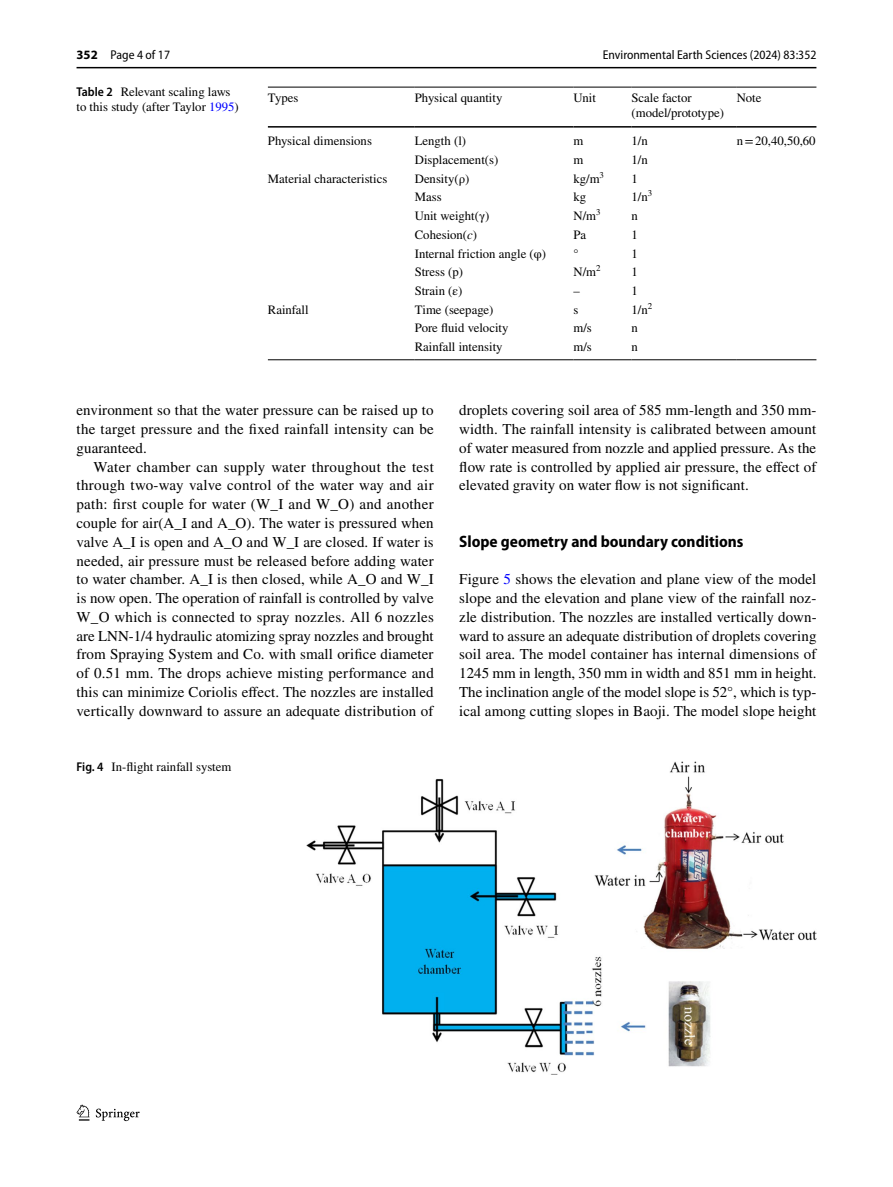
<style>
.page{position:relative;width:893px;height:1187px;background:#fff}
.page>*{position:absolute;margin:0;border:0;box-sizing:border-box;transform-origin:0 0}
.t1{font:700 semi-condensed 16.5px "Myriad Pro";color:#000}
.t2{font:15px/18.8px "STIX";letter-spacing:.005em;color:#000;text-align:justify}
.t3{font:12.75px/15px "STIX";color:#000}
.t4{font:semi-condensed 12.75px "Myriad Pro";color:#000}
.s1{font-weight:700;font-stretch:normal}
.s2{font-family:"Myriad Pro";font-weight:600;font-stretch:semi-condensed}
.s3{color:#00f}
.s4{font-style:italic}
</style>
<div class="page">
<hr style="left:77px;top:67px;width:739px;height:1px;background:#000">
<svg style="left:77px;top:1104px;width:12px;height:16px"></svg>
<svg style="left:96px;top:1108px;width:44px;height:12px"></svg>
<hr style="left:268px;top:87px;width:147px;height:1px;background:#000">
<hr style="left:268px;top:126px;width:147px;height:2px;background:#000">
<hr style="left:415px;top:87px;width:158px;height:1px;background:#000">
<hr style="left:415px;top:126px;width:158px;height:2px;background:#000">
<hr style="left:573px;top:87px;width:58px;height:1px;background:#000">
<hr style="left:573px;top:126px;width:58px;height:2px;background:#000">
<hr style="left:631px;top:87px;width:106px;height:1px;background:#000">
<hr style="left:631px;top:126px;width:106px;height:2px;background:#000">
<hr style="left:737px;top:87px;width:79px;height:1px;background:#000">
<hr style="left:737px;top:126px;width:79px;height:2px;background:#000">
<hr style="left:737px;top:359px;width:79px;height:1px;background:#000">
<hr style="left:268px;top:359px;width:147px;height:1px;background:#000">
<hr style="left:415px;top:359px;width:158px;height:1px;background:#000">
<hr style="left:573px;top:359px;width:58px;height:1px;background:#000">
<hr style="left:631px;top:359px;width:106px;height:1px;background:#000">
<img style="left:306px;top:761px;width:510px;height:312px">
<p class="t4" style="left:77px;top:48px;width:95px"><span class="s1">352</span> Page 4 of 17</p>
<p class="t4" style="left:603px;top:48px;width:215px">Environmental Earth Sciences (2024) 83:352</p>
<p class="t3" style="left:77px;top:85px;width:164px"><span class="s2">Table 2</span> Relevant scaling laws to this study (after Taylor <span class="s3">1995</span>)</p>
<p class="t3" style="left:268px;top:91px;width:32px">Types</p>
<p class="t3" style="left:415px;top:91px;width:89px">Physical quantity</p>
<p class="t3" style="left:573px;top:91px;width:24px">Unit</p>
<p class="t3" style="left:631px;top:91px;width:94px">Scale factor (model/prototype)</p>
<p class="t3" style="left:737px;top:91px;width:26px">Note</p>
<p class="t3" style="left:268px;top:134px;width:106px">Physical dimensions</p>
<p class="t3" style="left:415px;top:134px;width:53px">Length (l)</p>
<p class="t3" style="left:573px;top:134px;width:11px">m</p>
<p class="t3" style="left:631px;top:134px;width:18px">1/n</p>
<p class="t3" style="left:737px;top:134px;width:80px">n=20,40,50,60</p>
<p class="t3" style="left:415px;top:153px;width:85px">Displacement(s)</p>
<p class="t3" style="left:573px;top:153px;width:11px">m</p>
<p class="t3" style="left:631px;top:153px;width:18px">1/n</p>
<p class="t3" style="left:268px;top:172px;width:121px">Material characteristics</p>
<p class="t3" style="left:415px;top:172px;width:56px">Density(ρ)</p>
<p class="t3" style="left:573px;top:172px;width:32px">kg/m<sup>3</sup></p>
<p class="t3" style="left:631px;top:172px;width:8px">1</p>
<p class="t3" style="left:415px;top:190px;width:28px">Mass</p>
<p class="t3" style="left:573px;top:190px;width:14px">kg</p>
<p class="t3" style="left:631px;top:190px;width:22px">1/n<sup>3</sup></p>
<p class="t3" style="left:415px;top:209px;width:76px">Unit weight(γ)</p>
<p class="t3" style="left:573px;top:209px;width:29px">N/m<sup>3</sup></p>
<p class="t3" style="left:631px;top:209px;width:8px">n</p>
<p class="t3" style="left:415px;top:228px;width:64px">Cohesion(<span class="s4">c</span>)</p>
<p class="t3" style="left:573px;top:228px;width:14px">Pa</p>
<p class="t3" style="left:631px;top:228px;width:8px">1</p>
<p class="t3" style="left:415px;top:246px;width:133px">Internal friction angle (φ)</p>
<p class="t3" style="left:573px;top:246px;width:7px">°</p>
<p class="t3" style="left:631px;top:246px;width:8px">1</p>
<p class="t3" style="left:415px;top:265px;width:50px">Stress (p)</p>
<p class="t3" style="left:573px;top:265px;width:29px">N/m<sup>2</sup></p>
<p class="t3" style="left:631px;top:265px;width:8px">1</p>
<p class="t3" style="left:415px;top:284px;width:49px">Strain (ε)</p>
<p class="t3" style="left:573px;top:284px;width:8px">–</p>
<p class="t3" style="left:631px;top:284px;width:8px">1</p>
<p class="t3" style="left:268px;top:303px;width:42px">Rainfall</p>
<p class="t3" style="left:415px;top:303px;width:80px">Time (seepage)</p>
<p class="t3" style="left:573px;top:303px;width:6px">s</p>
<p class="t3" style="left:631px;top:303px;width:22px">1/n<sup>2</sup></p>
<p class="t3" style="left:415px;top:321px;width:95px">Pore fluid velocity</p>
<p class="t3" style="left:573px;top:321px;width:20px">m/s</p>
<p class="t3" style="left:631px;top:321px;width:8px">n</p>
<p class="t3" style="left:415px;top:340px;width:89px">Rainfall intensity</p>
<p class="t3" style="left:573px;top:340px;width:20px">m/s</p>
<p class="t3" style="left:631px;top:340px;width:8px">n</p>
<p class="t2" style="left:77px;top:402px;width:359px">environment so that the water pressure can be raised up to the target pressure and the fixed rainfall intensity can be guaranteed.</p>
<p class="t2" style="left:77px;top:458px;width:359px;text-indent:17px">Water chamber can supply water throughout the test through two-way valve control of the water way and air path: first couple for water (W_I and W_O) and another couple for air(A_I and A_O). The water is pressured when valve A_I is open and A_O and W_I are closed. If water is needed, air pressure must be released before adding water to water chamber. A_I is then closed, while A_O and W_I is now open. The operation of rainfall is controlled by valve W_O which is connected to spray nozzles. All 6 nozzles are LNN-1/4 hydraulic atomizing spray nozzles and brought from Spraying System and Co. with small orifice diameter of 0.51 mm. The drops achieve misting performance and this can minimize Coriolis effect. The nozzles are installed vertically downward to assure an adequate distribution of</p>
<p class="t3" style="left:77px;top:759px;width:156px"><span class="s2">Fig. 4</span> In-flight rainfall system</p>
<p class="t2" style="left:459px;top:402px;width:359px">droplets covering soil area of 585 mm-length and 350 mm&shy;width. The rainfall intensity is calibrated between amount of water measured from nozzle and applied pressure. As the flow rate is controlled by applied air pressure, the effect of elevated gravity on water flow is not significant.</p>
<p class="t1" style="left:459px;top:532px;width:286px">Slope geometry and boundary conditions</p>
<p class="t2" style="left:459px;top:571px;width:359px">Figure <span class="s3">5</span> shows the elevation and plane view of the model slope and the elevation and plane view of the rainfall noz&shy;zle distribution. The nozzles are installed vertically down&shy;ward to assure an adequate distribution of droplets covering soil area. The model container has internal dimensions of 1245 mm in length, 350 mm in width and 851 mm in height.<br>The inclination angle of the model slope is 52°, which is typ&shy;ical among cutting slopes in Baoji. The model slope height</p>
</div>
